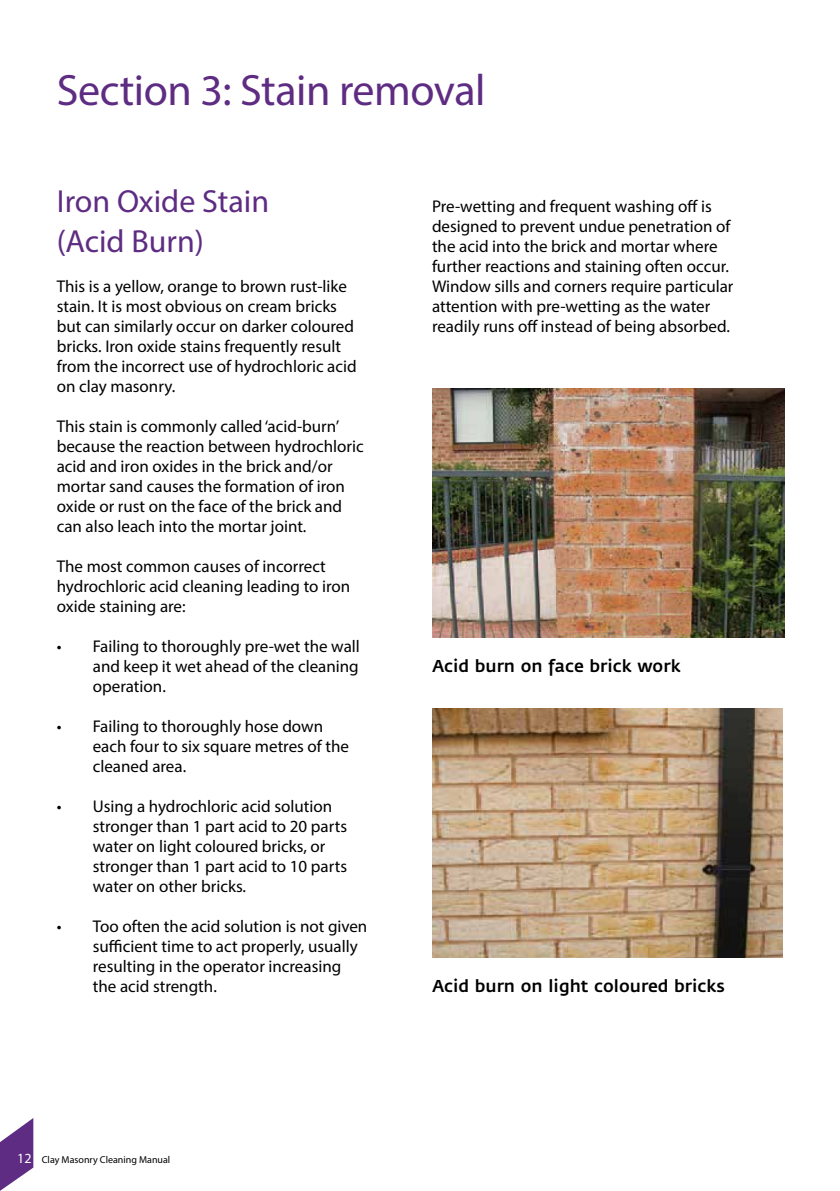
<style>
.page{position:relative;width:840px;height:1191px;background:#fff}
.page>*{position:absolute;margin:0;border:0;box-sizing:border-box;transform-origin:0 0}
.t1{font:44px "Myriad Pro";letter-spacing:-.01em;color:#5e2c82}
.t2{font:32px/40px "Myriad Pro";color:#5e2c82}
.t3{font:17px/20px "Myriad Pro";color:#000}
.t4{font:500 17px "Fedra Sans";color:#000}
.t5{font:10px "Myriad Pro";color:#000}
.s1{font-size:14px;color:#fff}
</style>
<div class="page">
<svg style="left:0;top:1118px;width:33px;height:73px"></svg>
<img style="left:432px;top:388px;width:351px;height:249px">
<img style="left:432px;top:709px;width:350px;height:248px">
<h1 class="t1" style="left:57px;top:63px;width:430px">Section 3: Stain removal</h1>
<h2 class="t2" style="left:57px;top:181px;width:214px">Iron Oxide Stain (Acid Burn)</h2>
<p class="t3" style="left:57px;top:276px;width:301px">This is a yellow, orange to brown rust-like stain. It is most obvious on cream bricks but can similarly occur on darker coloured bricks. Iron oxide stains frequently result from the incorrect use of hydrochloric acid on clay masonry.</p>
<p class="t3" style="left:57px;top:416px;width:308px">This stain is commonly called ‘acid-burn’ because the reaction between hydrochloric acid and iron oxides in the brick and/or mortar sand causes the formation of iron oxide or rust on the face of the brick and can also leach into the mortar joint.</p>
<p class="t3" style="left:57px;top:556px;width:295px">The most common causes of incorrect hydrochloric acid cleaning leading to iron oxide staining are:</p>
<p class="t3" style="left:93px;top:636px;width:268px;text-align:justify;text-indent:-36px">• Failing to thoroughly pre-wet the wall and keep it wet ahead of the cleaning operation.</p>
<p class="t3" style="left:93px;top:716px;width:258px;text-indent:-36px">• Failing to thoroughly hose down each four to six square metres of the cleaned area.</p>
<p class="t3" style="left:93px;top:796px;width:256px;text-indent:-36px">• Using a hydrochloric acid solution stronger than 1 part acid to 20 parts water on light coloured bricks, or stronger than 1 part acid to 10 parts water on other bricks.</p>
<p class="t3" style="left:93px;top:916px;width:276px;text-indent:-36px">• Too often the acid solution is not given sufficient time to act properly, usually resulting in the operator increasing the acid strength.</p>
<p class="t5" style="left:17px;top:1153px;width:154px"><span class="s1">12</span> Clay Masonry Cleaning Manual</p>
<p class="t3" style="left:432px;top:196px;width:303px">Pre-wetting and frequent washing off is designed to prevent undue penetration of the acid into the brick and mortar where further reactions and staining often occur.<br>Window sills and corners require particular attention with pre-wetting as the water readily runs off instead of being absorbed.</p>
<p class="t4" style="left:432px;top:656px;width:250px">Acid burn on face brick work</p>
<p class="t4" style="left:432px;top:976px;width:294px">Acid burn on light coloured bricks</p>
</div>
